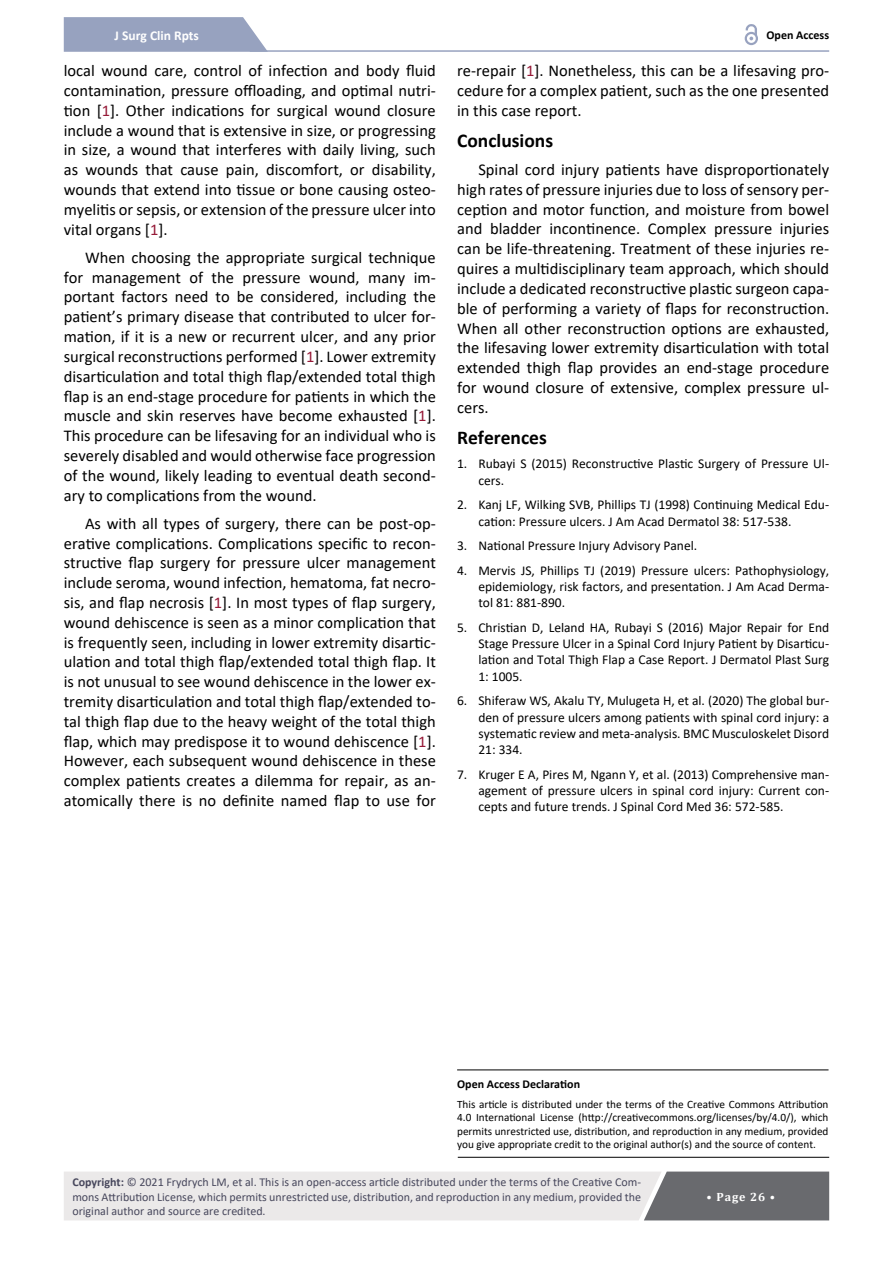
<style>
.page{position:relative;width:893px;height:1263px;background:#fff}
.page>*{position:absolute;margin:0;border:0;box-sizing:border-box;transform-origin:0 0}
.t1{font:700 19.5px "Calibri";color:#000}
.t2{font:16.5px/19.8px "Calibri";color:#000;text-align:justify}
.t3{font:13.5px/16.2px "Calibri";color:#000;text-align:justify}
.t4{font:700 13.5px "Calibri";color:#fff}
.t5{font:12px/14.4px "Calibri";color:#47475c;text-align:justify}
.t6{font:700 12px "Calibri";color:#000}
.t7{font:700 12px "Cambria";letter-spacing:.08em;color:#fff}
.t8{font:11.25px/13.5px "Calibri";color:#000;text-align:justify}
.s1{color:#961a38}
.s2{font-weight:700}
</style>
<div class="page">
<hr style="left:250px;top:50px;width:579px;height:2px;background:#97a2bf">
<svg style="left:64px;top:17px;width:204px;height:35px;background:#9ea8c3"></svg>
<svg style="left:745px;top:32px;width:13px;height:13px"></svg>
<svg style="left:747px;top:34px;width:9px;height:9px"></svg>
<svg style="left:746px;top:24px;width:11px;height:16px"></svg>
<svg style="left:64px;top:1171px;width:765px;height:49px;background:#cecdce"></svg>
<hr style="left:458px;top:1157px;width:371px;height:1px;background:#000">
<hr style="left:457px;top:1069px;width:371px;height:1px;background:#000">
<p class="t4" style="left:115px;top:25px;width:86px">J Surg Clin Rpts</p>
<p class="t6" style="left:766px;top:26px;width:64px">Open Access</p>
<p class="t2" style="left:64px;top:60px;width:374px">local wound care, control of infection and body fluid contamination, pressure offloading, and optimal nutri&shy;tion [<span class="s1">1</span>]. Other indications for surgical wound closure include a wound that is extensive in size, or progressing in size, a wound that interferes with daily living, such as wounds that cause pain, discomfort, or disability, wounds that extend into tissue or bone causing osteo&shy;myelitis or sepsis, or extension of the pressure ulcer into vital organs [<span class="s1">1</span>].</p>
<p class="t2" style="left:64px;top:247px;width:374px;text-indent:21px">When choosing the appropriate surgical technique for management of the pressure wound, many im&shy;portant factors need to be considered, including the patient’s primary disease that contributed to ulcer for&shy;mation, if it is a new or recurrent ulcer, and any prior surgical reconstructions performed [<span class="s1">1</span>]. Lower extremity disarticulation and total thigh flap/extended total thigh flap is an end-stage procedure for patients in which the muscle and skin reserves have become exhausted [<span class="s1">1</span>].<br>This procedure can be lifesaving for an individual who is severely disabled and would otherwise face progression of the wound, likely leading to eventual death second&shy;ary to complications from the wound.</p>
<p class="t2" style="left:64px;top:513px;width:374px;text-indent:21px">As with all types of surgery, there can be post-op&shy;erative complications. Complications specific to recon&shy;structive flap surgery for pressure ulcer management include seroma, wound infection, hematoma, fat necro&shy;sis, and flap necrosis [<span class="s1">1</span>]. In most types of flap surgery, wound dehiscence is seen as a minor complication that is frequently seen, including in lower extremity disartic&shy;ulation and total thigh flap/extended total thigh flap. It is not unusual to see wound dehiscence in the lower ex&shy;tremity disarticulation and total thigh flap/extended to&shy;tal thigh flap due to the heavy weight of the total thigh flap, which may predispose it to wound dehiscence [<span class="s1">1</span>].<br>However, each subsequent wound dehiscence in these complex patients creates a dilemma for repair, as an&shy;atomically there is no definite named flap to use for</p>
<p class="t2" style="left:457px;top:60px;width:374px">re-repair [<span class="s1">1</span>]. Nonetheless, this can be a lifesaving pro&shy;cedure for a complex patient, such as the one presented in this case report.</p>
<p class="t1" style="left:457px;top:126px;width:98px">Conclusions</p>
<p class="t2" style="left:457px;top:159px;width:374px;text-indent:21px">Spinal cord injury patients have disproportionately high rates of pressure injuries due to loss of sensory per&shy;ception and motor function, and moisture from bowel and bladder incontinence. Complex pressure injuries can be life-threatening. Treatment of these injuries re&shy;quires a multidisciplinary team approach, which should include a dedicated reconstructive plastic surgeon capa&shy;ble of performing a variety of flaps for reconstruction.<br>When all other reconstruction options are exhausted, the lifesaving lower extremity disarticulation with total extended thigh flap provides an end-stage procedure for wound closure of extensive, complex pressure ul&shy;cers.</p>
<p class="t1" style="left:457px;top:423px;width:91px">References</p>
<p class="t3" style="left:478px;top:455px;width:352px;text-indent:-21px">1. Rubayi S (2015) Reconstructive Plastic Surgery of Pressure Ul&shy;cers.</p>
<p class="t3" style="left:478px;top:496px;width:352px;text-indent:-21px">2. Kanj LF, Wilking SVB, Phillips TJ (1998) Continuing Medical Edu&shy;cation: Pressure ulcers. J Am Acad Dermatol 38: 517-538.</p>
<p class="t3" style="left:457px;top:537px;width:242px">3. National Pressure Injury Advisory Panel.</p>
<p class="t3" style="left:478px;top:562px;width:352px;text-indent:-21px">4. Mervis JS, Phillips TJ (2019) Pressure ulcers: Pathophysiology, epidemiology, risk factors, and presentation. J Am Acad Derma&shy;tol 81: 881-890.</p>
<p class="t3" style="left:478px;top:619px;width:352px;text-indent:-21px">5. Christian D, Leland HA, Rubayi S (2016) Major Repair for End Stage Pressure Ulcer in a Spinal Cord Injury Patient by Disarticu&shy;lation and Total Thigh Flap a Case Report. J Dermatol Plast Surg 1: 1005.</p>
<p class="t3" style="left:478px;top:692px;width:352px;text-indent:-21px">6. Shiferaw WS, Akalu TY, Mulugeta H, et al. (2020) The global bur&shy;den of pressure ulcers among patients with spinal cord injury: a systematic review and meta-analysis. BMC Musculoskelet Disord 21: 334.</p>
<p class="t3" style="left:478px;top:766px;width:352px;text-indent:-21px">7. Kruger E A, Pires M, Ngann Y, et al. (2013) Comprehensive man&shy;agement of pressure ulcers in spinal cord injury: Current con&shy;cepts and future trends. J Spinal Cord Med 36: 572-585.</p>
<p class="t6" style="left:457px;top:1076px;width:124px">Open Access Declaration</p>
<p class="t8" style="left:457px;top:1097px;width:373px">This article is distributed under the terms of the Creative Commons Attribution 4.0 International License (http://creativecommons.org/licenses/by/4.0/), which permits unrestricted use, distribution, and reproduction in any medium, provided you give appropriate credit to the original author(s) and the source of content.</p>
<p class="t5" style="left:72px;top:1174px;width:570px"><span class="s2">Copyright:</span> © 2021 Frydrych LM, et al. This is an open-access article distributed under the terms of the Creative Com&shy;mons Attribution License, which permits unrestricted use, distribution, and reproduction in any medium, provided the original author and source are credited.</p>
<p class="t7" style="left:706px;top:1188px;width:70px">• Page 26 •</p>
</div>
